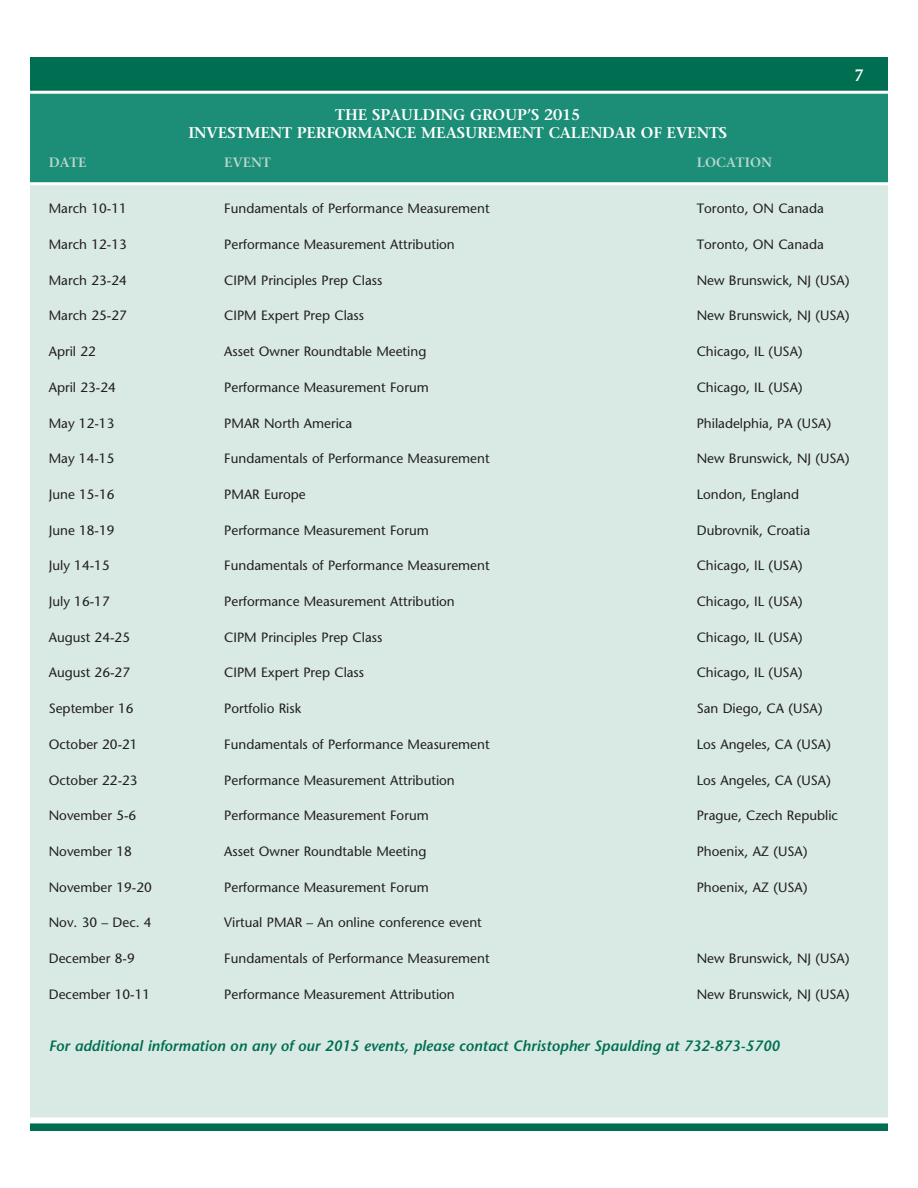
<style>
.page{position:relative;width:918px;height:1188px;background:#fff}
.page>*{position:absolute;margin:0;border:0;box-sizing:border-box;transform-origin:0 0}
.t1{font:600 16.5px "Stone Serif";color:#fff}
.t2{font:600 15.45px/18.6px "Stone Serif";letter-spacing:-.01em;color:#fff;text-align:center}
.t3{font:italic 600 15px "Stone Sans";color:#006e51}
.t4{font:13.5px "Stone Sans";color:#231f20}
.t5{font:600 13.5px "Stone Serif";color:#bad6ce}
</style>
<div class="page">
<div style="left:28px;top:123px;width:862px;height:996px;background:#d9eae5"></div>
<div style="left:28px;top:56px;width:862px;height:37px;background:#006e51"></div>
<div style="left:27px;top:54px;width:864px;height:40px;border:3px solid #fff"></div>
<div style="left:28px;top:1122px;width:862px;height:10px;background:#006e51"></div>
<div style="left:27px;top:1120px;width:864px;height:14px;border:3px solid #fff"></div>
<div style="left:28px;top:92px;width:862px;height:92px;background:#1c8e77"></div>
<div style="left:27px;top:91px;width:864px;height:94px;border:3px solid #fff"></div>
<p class="t2" style="left:188px;top:105px;width:540px">THE SPAULDING GROUP’S 2015<br>INVESTMENT PERFORMANCE MEASUREMENT CALENDAR OF EVENTS</p>
<p class="t1" style="left:854px;top:65px;width:11px">7</p>
<p class="t5" style="left:49px;top:154px;width:39px">DATE</p>
<p class="t5" style="left:224px;top:154px;width:48px">EVENT</p>
<p class="t5" style="left:697px;top:154px;width:77px">LOCATION</p>
<p class="t4" style="left:49px;top:200px;width:80px">March 10-11</p>
<p class="t4" style="left:224px;top:200px;width:267px">Fundamentals of Performance Measurement</p>
<p class="t4" style="left:697px;top:200px;width:129px">Toronto, ON Canada</p>
<p class="t4" style="left:49px;top:236px;width:80px">March 12-13</p>
<p class="t4" style="left:224px;top:236px;width:232px">Performance Measurement Attribution</p>
<p class="t4" style="left:697px;top:236px;width:129px">Toronto, ON Canada</p>
<p class="t4" style="left:49px;top:272px;width:80px">March 23-24</p>
<p class="t4" style="left:224px;top:272px;width:160px">CIPM Principles Prep Class</p>
<p class="t4" style="left:697px;top:272px;width:154px">New Brunswick, NJ (USA)</p>
<p class="t4" style="left:49px;top:307px;width:80px">March 25-27</p>
<p class="t4" style="left:224px;top:307px;width:141px">CIPM Expert Prep Class</p>
<p class="t4" style="left:697px;top:307px;width:154px">New Brunswick, NJ (USA)</p>
<p class="t4" style="left:49px;top:343px;width:49px">April 22</p>
<p class="t4" style="left:224px;top:343px;width:204px">Asset Owner Roundtable Meeting</p>
<p class="t4" style="left:697px;top:343px;width:107px">Chicago, IL (USA)</p>
<p class="t4" style="left:49px;top:379px;width:69px">April 23-24</p>
<p class="t4" style="left:224px;top:379px;width:206px">Performance Measurement Forum</p>
<p class="t4" style="left:697px;top:379px;width:107px">Chicago, IL (USA)</p>
<p class="t4" style="left:49px;top:415px;width:67px">May 12-13</p>
<p class="t4" style="left:224px;top:415px;width:129px">PMAR North America</p>
<p class="t4" style="left:697px;top:415px;width:136px">Philadelphia, PA (USA)</p>
<p class="t4" style="left:49px;top:450px;width:67px">May 14-15</p>
<p class="t4" style="left:224px;top:450px;width:267px">Fundamentals of Performance Measurement</p>
<p class="t4" style="left:697px;top:450px;width:154px">New Brunswick, NJ (USA)</p>
<p class="t4" style="left:49px;top:486px;width:67px">June 15-16</p>
<p class="t4" style="left:224px;top:486px;width:83px">PMAR Europe</p>
<p class="t4" style="left:697px;top:486px;width:104px">London, England</p>
<p class="t4" style="left:49px;top:522px;width:67px">June 18-19</p>
<p class="t4" style="left:224px;top:522px;width:206px">Performance Measurement Forum</p>
<p class="t4" style="left:697px;top:522px;width:115px">Dubrovnik, Croatia</p>
<p class="t4" style="left:49px;top:557px;width:63px">July 14-15</p>
<p class="t4" style="left:224px;top:557px;width:267px">Fundamentals of Performance Measurement</p>
<p class="t4" style="left:697px;top:557px;width:107px">Chicago, IL (USA)</p>
<p class="t4" style="left:49px;top:593px;width:63px">July 16-17</p>
<p class="t4" style="left:224px;top:593px;width:232px">Performance Measurement Attribution</p>
<p class="t4" style="left:697px;top:593px;width:107px">Chicago, IL (USA)</p>
<p class="t4" style="left:49px;top:629px;width:83px">August 24-25</p>
<p class="t4" style="left:224px;top:629px;width:160px">CIPM Principles Prep Class</p>
<p class="t4" style="left:697px;top:629px;width:107px">Chicago, IL (USA)</p>
<p class="t4" style="left:49px;top:664px;width:83px">August 26-27</p>
<p class="t4" style="left:224px;top:664px;width:141px">CIPM Expert Prep Class</p>
<p class="t4" style="left:697px;top:664px;width:107px">Chicago, IL (USA)</p>
<p class="t4" style="left:49px;top:700px;width:86px">September 16</p>
<p class="t4" style="left:224px;top:700px;width:78px">Portfolio Risk</p>
<p class="t4" style="left:697px;top:700px;width:127px">San Diego, CA (USA)</p>
<p class="t4" style="left:49px;top:736px;width:90px">October 20-21</p>
<p class="t4" style="left:224px;top:736px;width:267px">Fundamentals of Performance Measurement</p>
<p class="t4" style="left:697px;top:736px;width:136px">Los Angeles, CA (USA)</p>
<p class="t4" style="left:49px;top:772px;width:90px">October 22-23</p>
<p class="t4" style="left:224px;top:772px;width:232px">Performance Measurement Attribution</p>
<p class="t4" style="left:697px;top:772px;width:136px">Los Angeles, CA (USA)</p>
<p class="t4" style="left:49px;top:807px;width:89px">November 5-6</p>
<p class="t4" style="left:224px;top:807px;width:206px">Performance Measurement Forum</p>
<p class="t4" style="left:697px;top:807px;width:143px">Prague, Czech Republic</p>
<p class="t4" style="left:49px;top:843px;width:85px">November 18</p>
<p class="t4" style="left:224px;top:843px;width:204px">Asset Owner Roundtable Meeting</p>
<p class="t4" style="left:697px;top:843px;width:112px">Phoenix, AZ (USA)</p>
<p class="t4" style="left:49px;top:879px;width:105px">November 19-20</p>
<p class="t4" style="left:224px;top:879px;width:206px">Performance Measurement Forum</p>
<p class="t4" style="left:697px;top:879px;width:112px">Phoenix, AZ (USA)</p>
<p class="t4" style="left:49px;top:914px;width:104px">Nov. 30 – Dec. 4</p>
<p class="t4" style="left:224px;top:914px;width:259px">Virtual PMAR – An online conference event</p>
<p class="t4" style="left:49px;top:950px;width:88px">December 8-9</p>
<p class="t4" style="left:224px;top:950px;width:267px">Fundamentals of Performance Measurement</p>
<p class="t4" style="left:697px;top:950px;width:154px">New Brunswick, NJ (USA)</p>
<p class="t4" style="left:49px;top:986px;width:103px">December 10-11</p>
<p class="t4" style="left:224px;top:986px;width:232px">Performance Measurement Attribution</p>
<p class="t4" style="left:697px;top:986px;width:154px">New Brunswick, NJ (USA)</p>
<p class="t3" style="left:49px;top:1036px;width:733px">For additional information on any of our 2015 events, please contact Christopher Spaulding at 732-873-5700</p>
</div>
